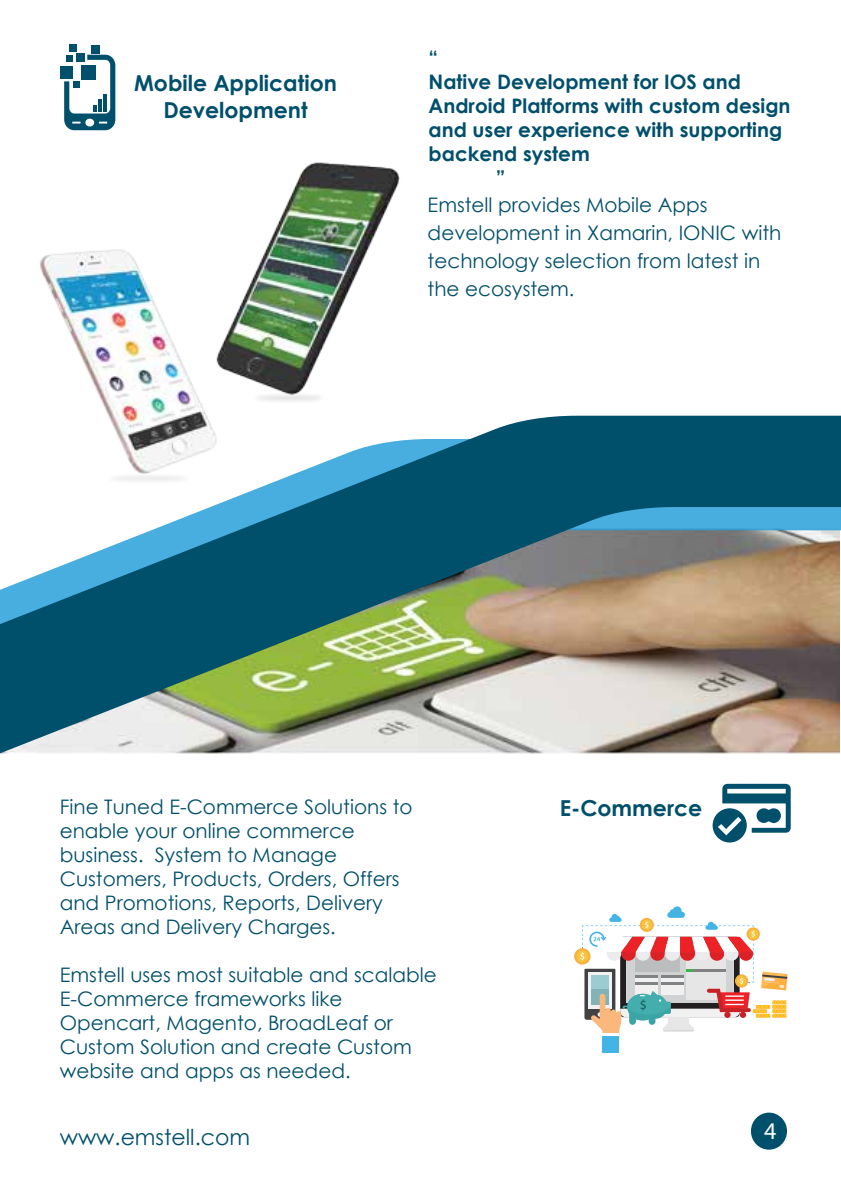
<style>
.page{position:relative;width:841px;height:1191px;background:#fff}
.page>*{position:absolute;margin:0;border:0;box-sizing:border-box;transform-origin:0 0}
.t1{font:24px "Myriad Pro";color:#fff}
.t2{font:700 22px/26.4px "Century Gothic";color:#004f6b;text-align:center}
.t3{font:22px "Century Gothic";color:#004f6b}
.t4{font:20px/24px "Century Gothic";color:#004f6b}
.t5{font:700 20px "Century Gothic";color:#004f6b}
</style>
<div class="page">
<div style="left:60px;top:66px;width:12px;height:12px;background:#004f6b"></div>
<div style="left:77px;top:53px;width:8px;height:9px;background:#004f6b"></div>
<div style="left:69px;top:44px;width:8px;height:8px;background:#004f6b"></div>
<div style="left:92px;top:45px;width:8px;height:8px;background:#004f6b"></div>
<svg style="left:64px;top:55px;width:51px;height:75px"></svg>
<img style="left:40px;top:162px;width:360px;height:254px">
<div style="left:751px;top:1113px;width:36px;height:37px;background:#004f6b;border-radius:50%"></div>
<svg style="left:713px;top:784px;width:78px;height:59px"></svg>
<div style="left:602px;top:1036px;width:17px;height:16px;background:#44b3e6"></div>
<svg style="left:574px;top:948px;width:17px;height:17px"></svg>
<div style="left:576px;top:950px;width:13px;height:13px;background:#eeb43c;border-radius:50%"></div>
<div style="left:576px;top:950px;width:12px;height:12px;background:#f9c33f;border-radius:50%"></div>
<svg style="left:580px;top:906px;width:208px;height:135px"></svg>
<svg style="left:0;top:416px;width:841px;height:338px;background:#749594"></svg>
<p class="t2" style="left:134px;top:69px;width:204px">Mobile Application<br>Development</p>
<p class="t5" style="left:429px;top:42px;width:11px">“</p>
<p class="t5" style="left:429px;top:66px;width:314px">Native Development for IOS and</p>
<p class="t5" style="left:429px;top:90px;width:363px">Android Platforms with custom design</p>
<p class="t5" style="left:429px;top:114px;width:355px">and user experience with supporting</p>
<p class="t5" style="left:429px;top:138px;width:163px">backend system</p>
<p class="t5" style="left:496px;top:162px;width:11px">”</p>
<p class="t4" style="left:428px;top:190px;width:355px;line-height:28px">Emstell provides Mobile Apps development in Xamarin, IONIC with technology selection from latest in the ecosystem.</p>
<p class="t4" style="left:60px;top:794px;width:354px">Fine Tuned E-Commerce Solutions to</p>
<p class="t2" style="left:560px;top:794px;width:144px">E-Commerce</p>
<p class="t4" style="left:60px;top:818px;width:341px">enable your online commerce business. System to Manage<br>Customers, Products, Orders, Offers and Promotions, Reports, Delivery<br>Areas and Delivery Charges.</p>
<p class="t4" style="left:60px;top:962px;width:379px">Emstell uses most suitable and scalable<br>E-Commerce frameworks like<br>Opencart, Magento, BroadLeaf or<br>Custom Solution and create Custom website and apps as needed.</p>
<p class="t3" style="left:60px;top:1122px;width:192px">www.emstell.com</p>
<p class="t1" style="left:764px;top:1116px;width:14px">4</p>
</div>
